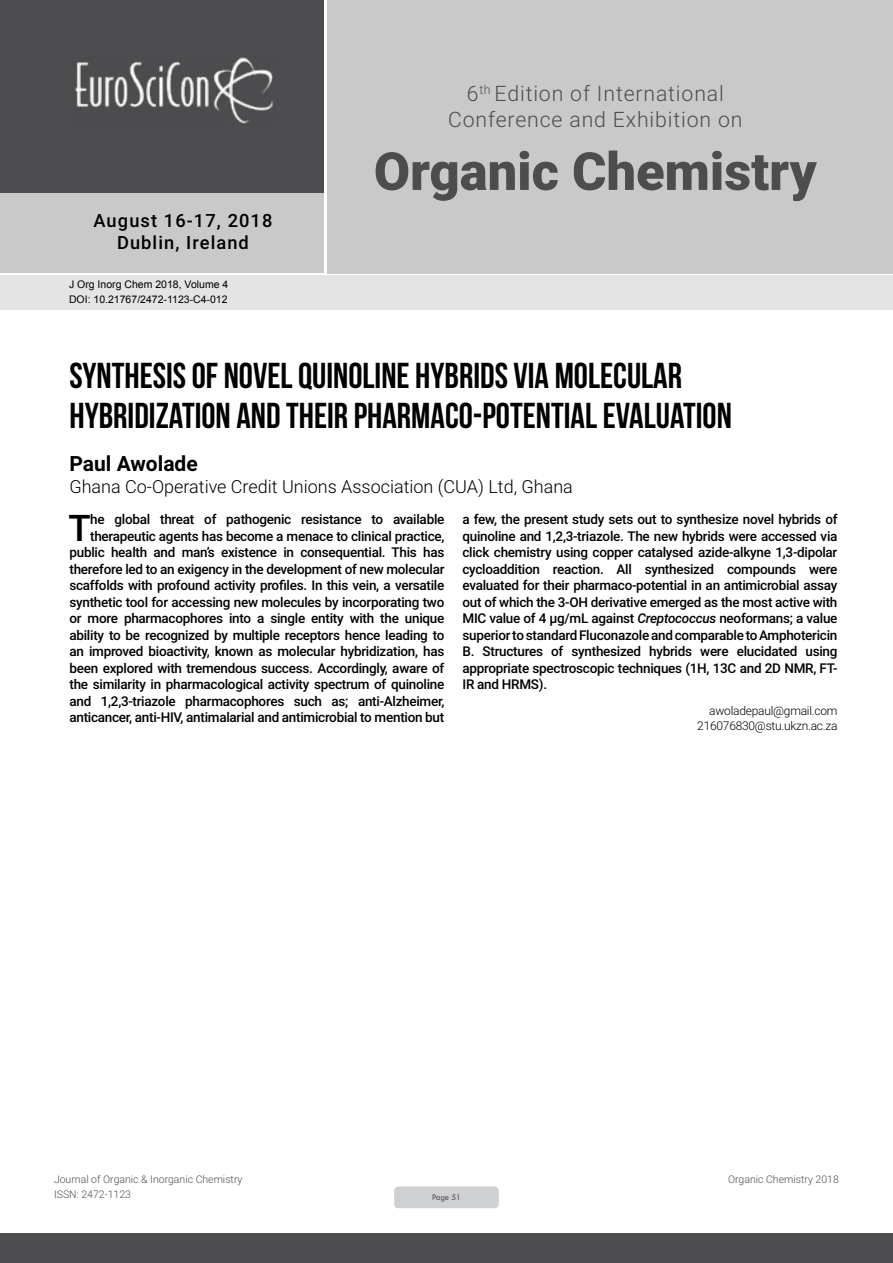
<style>
.page{position:relative;width:893px;height:1263px;background:#fff}
.page>*{position:absolute;margin:0;border:0;box-sizing:border-box;transform-origin:0 0}
.t1{font:900 52.5px "Roboto";color:#4d4d4f}
.t2{font:500 36.75px "Roboto";color:#000}
.t3{font:36px/39.6px "Bebas Neue";color:#000}
.t4{font:300 21.3px/25.5px "Roboto";letter-spacing:.04em;color:#4d4d4f;text-align:center}
.t5{font:700 21px "Roboto";color:#000}
.t6{font:500 18.3px/21.9px "Roboto";letter-spacing:.06em;color:#000;text-align:center}
.t7{font:300 18px "Roboto";color:#000}
.t8{font:500 13.5px/16.5px "Roboto";letter-spacing:-.02em;color:#000;text-align:right}
.t9{font:300 12px/15px "Roboto";letter-spacing:-.02em;color:#000;text-align:right}
.t10{font:300 10.5px "Roboto";color:#4d4d4f}
.t11{font:10.5px/14.4px "Arial";color:#000}
.t12{font:9px "Tw Cen";letter-spacing:-.02em;color:#4d4d4f;scale:.95 1}
.s1{font-style:italic}
</style>
<div class="page">
<div style="left:0;top:0;width:323px;height:193px;background:#4d4d4f"></div>
<div style="left:1px;top:193px;width:323px;height:80px;background:#c9c9ca"></div>
<div style="left:327px;top:0;width:566px;height:273px;background:#c9c9ca"></div>
<img style="left:75px;top:57px;width:199px;height:67px">
<div style="left:0;top:1233px;width:893px;height:30px;background:#4d4d4f"></div>
<div style="left:1px;top:275px;width:892px;height:35px;background:#e4e4e4"></div>
<div style="left:394px;top:1186px;width:105px;height:22px;background:#cfd0d2;border-radius:4px"></div>
<h3 class="t6" style="left:93px;top:209px;width:180px">August 16-17, 2018<br>Dublin, Ireland</h3>
<p class="t11" style="left:69px;top:278px;width:161px">J Org Inorg Chem 2018, Volume 4<br>DOI: 10.21767/2472-1123-C4-012</p>
<h3 class="t4" style="left:448px;top:80px;width:296px">6<sup>th</sup> Edition of International<br>Conference and Exhibition on</h3>
<h1 class="t1" style="left:374px;top:134px;width:444px">Organic Chemistry</h1>
<h3 class="t3" style="left:69px;top:356px;width:664px">SYNTHESIS OF NOVEL QUINOLINE HYBRIDS VIA MOLECULAR<br>HYBRIDIZATION AND THEIR PHARMACO-POTENTIAL EVALUATION</h3>
<h3 class="t5" style="left:69px;top:449px;width:130px">Paul Awolade</h3>
<h3 class="t7" style="left:69px;top:474px;width:505px">Ghana Co-Operative Credit Unions Association (CUA) Ltd, Ghana</h3>
<p class="t8" style="left:69px;top:511px;width:376px">he global threat of pathogenic resistance to available therapeutic agents has become a menace to clinical practice, public health and man’s existence in consequential. This has therefore led to an exigency in the development of new molecular scaffolds with profound activity profiles. In this vein, a versatile synthetic tool for accessing new molecules by incorporating two or more pharmacophores into a single entity with the unique ability to be recognized by multiple receptors hence leading to an improved bioactivity, known as molecular hybridization, has been explored with tremendous success. Accordingly, aware of the similarity in pharmacological activity spectrum of quinoline and 1,2,3-triazole pharmacophores such as; anti-Alzheimer, anticancer, anti-HIV, antimalarial and antimicrobial to mention but</p>
<p class="t8" style="left:462px;top:511px;width:377px;text-align:justify">a few, the present study sets out to synthesize novel hybrids of quinoline and 1,2,3-triazole. The new hybrids were accessed via click chemistry using copper catalysed azide-alkyne 1,3-dipolar cycloaddition reaction. All synthesized compounds were evaluated for their pharmaco-potential in an antimicrobial assay out of which the 3-OH derivative emerged as the most active with MIC value of 4 μg/mL against <span class="s1">Creptococcus</span> neoformans; a value superior to standard Fluconazole and comparable to Amphotericin B. Structures of synthesized hybrids were elucidated using appropriate spectroscopic techniques (1H, 13C and 2D NMR, FT-IR and HRMS).</p>
<h2 class="t2" style="left:69px;top:502px;width:24px">T</h2>
<p class="t9" style="left:697px;top:703px;width:142px">awoladepaul@gmail.com<br>216076830@stu.ukzn.ac.za</p>
<p class="t10" style="left:54px;top:1172px;width:190px">Journal of Organic &amp; Inorganic Chemistry</p>
<p class="t10" style="left:728px;top:1172px;width:112px">Organic Chemistry 2018</p>
<p class="t10" style="left:54px;top:1187px;width:78px">ISSN: 2472-1123</p>
<p class="t12" style="left:432px;top:1192px;width:32px">Page 51</p>
</div>
